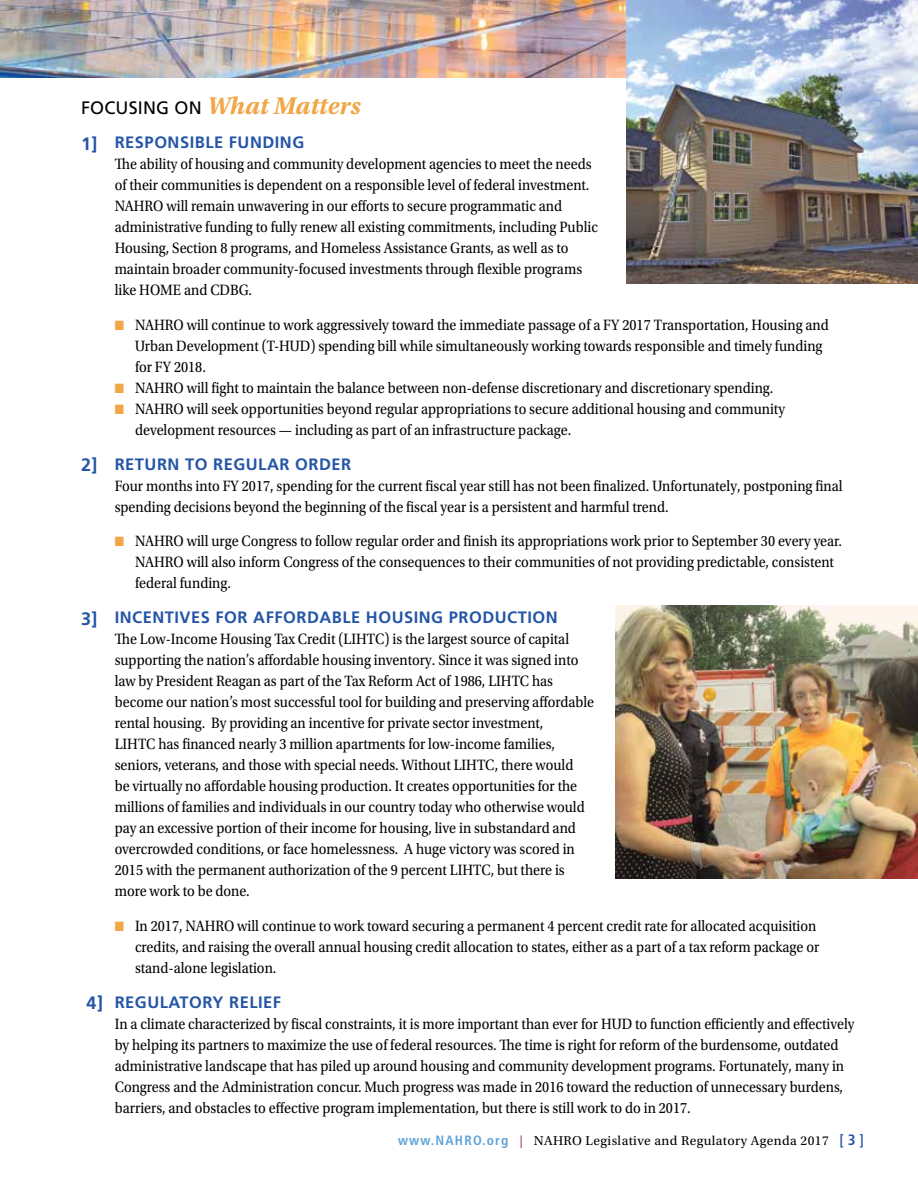
<style>
.page{position:relative;width:918px;height:1188px;background:#fff}
.page>*{position:absolute;margin:0;border:0;box-sizing:border-box;transform-origin:0 0}
.t1{font:italic 700 25.5px "Utopia Std";color:#f1a748}
.t2{font:700 16.5px "Frutiger LT Std";letter-spacing:.03em;color:#2455a6}
.t3{font:15.75px/21px "Utopia Std";color:#000;scale:.9 1}
.t4{font:13.5px "Utopia Std";letter-spacing:.03em;color:#000}
.s1{font-family:"Frutiger LT Std";font-weight:400;font-style:normal;font-size:18px;color:#000}
.s2{font-size:18px}
.s3{color:#f1a748}
.s4{font-family:"Frutiger";font-weight:700;font-stretch:condensed;color:#5da2d8}
.s5{color:#9c2937}
.s6{font-family:"Frutiger";font-weight:700;font-stretch:condensed;font-size:15px;color:#2455a6}
</style>
<div class="page">
<img style="left:0;top:0;width:626px;height:78px">
<img style="left:626px;top:0;width:292px;height:284px">
<img style="left:615px;top:606px;width:303px;height:272px">
<h1 class="t1" style="left:81px;top:91px;width:281px"><span class="s1">FOCUSING ON</span> What Matters</h1>
<p class="t2" style="left:81px;top:133px;width:225px"><span class="s2">1]</span> RESPONSIBLE FUNDING</p>
<p class="t3" style="left:115px;top:154px;width:538px">The ability of housing and community development agencies to meet the needs of their communities is dependent on a responsible level of federal investment.<br>NAHRO will remain unwavering in our efforts to secure programmatic and administrative funding to fully renew all existing commitments, including Public Housing, Section 8 programs, and Homeless Assistance Grants, as well as to maintain broader community-focused investments through flexible programs like HOME and CDBG.</p>
<p class="t3" style="left:135px;top:314px;width:773px;text-indent:-20px"><span class="s3">■</span> NAHRO will continue to work aggressively toward the immediate passage of a FY 2017 Transportation, Housing and<br>Urban Development (T-HUD) spending bill while simultaneously working towards responsible and timely funding for FY 2018.</p>
<p class="t3" style="left:115px;top:377px;width:733px"><span class="s3">■</span> NAHRO will fight to maintain the balance between non-defense discretionary and discretionary spending.</p>
<p class="t3" style="left:135px;top:398px;width:724px;text-indent:-20px"><span class="s3">■</span> NAHRO will seek opportunities beyond regular appropriations to secure additional housing and community development resources — including as part of an infrastructure package.</p>
<p class="t2" style="left:81px;top:454px;width:272px"><span class="s2">2]</span> RETURN TO REGULAR ORDER</p>
<p class="t3" style="left:115px;top:475px;width:810px">Four months into FY 2017, spending for the current fiscal year still has not been finalized. Unfortunately, postponing final spending decisions beyond the beginning of the fiscal year is a persistent and harmful trend.</p>
<p class="t3" style="left:135px;top:531px;width:787px;text-indent:-20px"><span class="s3">■</span> NAHRO will urge Congress to follow regular order and finish its appropriations work prior to September 30 every year.<br>NAHRO will also inform Congress of the consequences to their communities of not providing predictable, consistent federal funding.</p>
<p class="t2" style="left:81px;top:608px;width:478px"><span class="s2">3]</span> INCENTIVES FOR AFFORDABLE HOUSING PRODUCTION</p>
<p class="t3" style="left:115px;top:629px;width:534px">The Low-Income Housing Tax Credit (LIHTC) is the largest source of capital supporting the nation’s affordable housing inventory. Since it was signed into law by President Reagan as part of the Tax Reform Act of 1986, LIHTC has become our nation’s most successful tool for building and preserving affordable rental housing. By providing an incentive for private sector investment,<br>LIHTC has financed nearly 3 million apartments for low-income families, seniors, veterans, and those with special needs. Without LIHTC, there would<br>be virtually no affordable housing production. It creates opportunities for the millions of families and individuals in our country today who otherwise would pay an excessive portion of their income for housing, live in substandard and overcrowded conditions, or face homelessness. A huge victory was scored in 2015 with the permanent authorization of the 9 percent LIHTC, but there is more work to be done.</p>
<p class="t3" style="left:135px;top:915px;width:762px;text-indent:-20px"><span class="s3">■</span> In 2017, NAHRO will continue to work toward securing a permanent 4 percent credit rate for allocated acquisition credits, and raising the overall annual housing credit allocation to states, either as a part of a tax reform package or stand-alone legislation.</p>
<p class="t2" style="left:87px;top:992px;width:196px"><span class="s2">4]</span> REGULATORY RELIEF</p>
<p class="t3" style="left:115px;top:1014px;width:824px">In a climate characterized by fiscal constraints, it is more important than ever for HUD to function efficiently and effectively by helping its partners to maximize the use of federal resources. The time is right for reform of the burdensome, outdated administrative landscape that has piled up around housing and community development programs. Fortunately, many in Congress and the Administration concur. Much progress was made in 2016 toward the reduction of unnecessary burdens, barriers, and obstacles to effective program implementation, but there is still work to do in 2017.</p>
<p class="t4" style="left:398px;top:1133px;width:467px"><span class="s4">www.NAHRO.org</span> <span class="s5">|</span> NAHRO Legislative and Regulatory Agenda 2017 <span class="s6">[ 3 ]</span></p>
</div>
